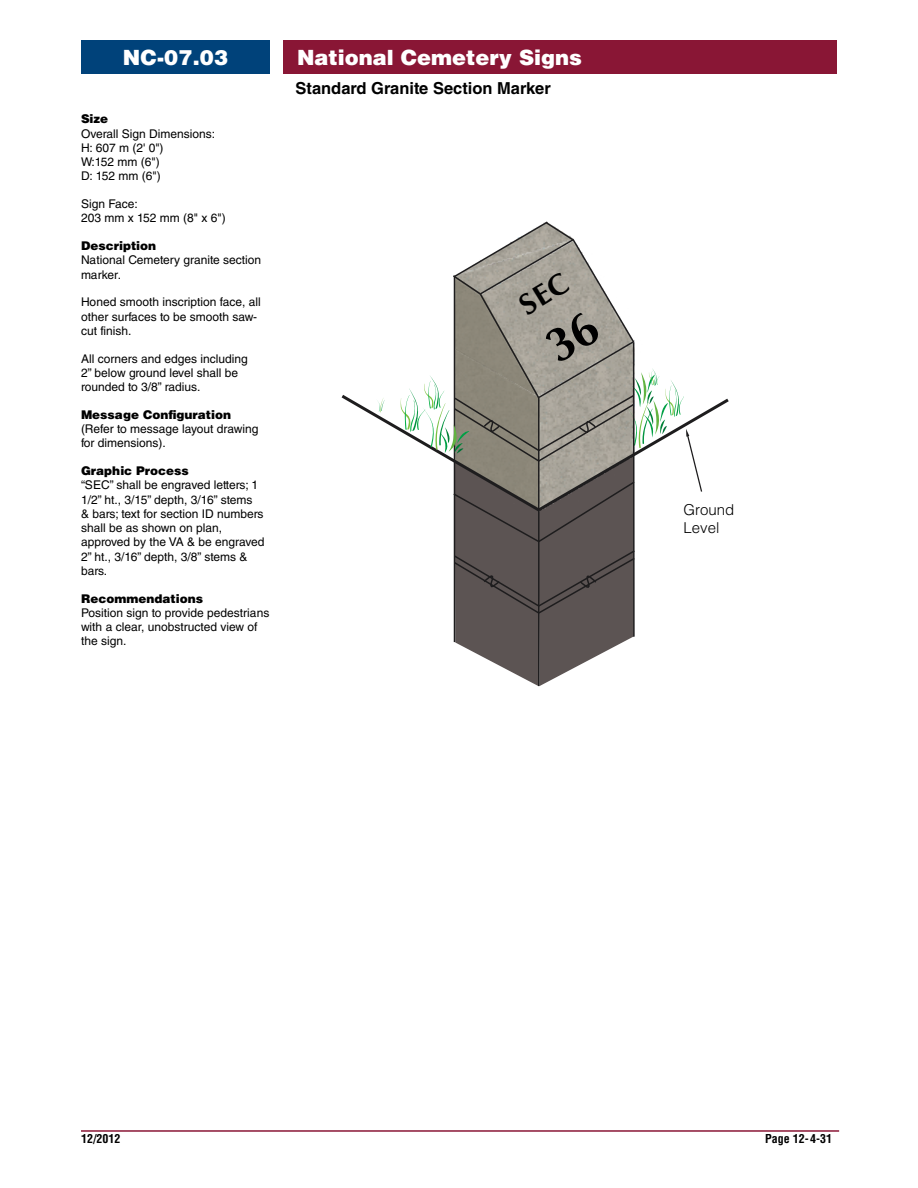
<style>
.page{position:relative;width:918px;height:1188px;background:#fff}
.page>*{position:absolute;margin:0;border:0;box-sizing:border-box;transform-origin:0 0}
.t1{font:900 21px "Helvetica LT Std";color:#fff}
.t2{font:700 16.5px "Helvetica LT Std";color:#000}
.t3{font:300 15px/18px "Helvetica LT Std";color:#000}
.t4{font:12px/14.2px "Helvetica LT Std";color:#000}
.t5{font:900 12px "Helvetica LT Std";color:#000}
.t6{font:700 condensed 12px "Helvetica LT Std";color:#000}
</style>
<div class="page">
<div style="left:284px;top:40px;width:553px;height:34px;background:#891635"></div>
<hr style="left:81px;top:1130px;width:758px;height:2px;background:#891635">
<div style="left:81px;top:40px;width:189px;height:34px;background:#00427a"></div>
<svg style="left:341px;top:221px;width:388px;height:465px"></svg>
<h1 class="t1" style="left:123px;top:43px;width:107px">NC-07.03</h1>
<h1 class="t1" style="left:297px;top:44px;width:287px">National Cemetery Signs</h1>
<h2 class="t2" style="left:296px;top:78px;width:257px">Standard Granite Section Marker</h2>
<p class="t5" style="left:81px;top:111px;width:29px">Size</p>
<p class="t4" style="left:81px;top:126px;width:136px">Overall Sign Dimensions:<br>H: 607 m (2' 0")<br>W:152 mm (6")<br>D: 152 mm (6")</p>
<p class="t4" style="left:81px;top:197px;width:146px">Sign Face:<br>203 mm x 152 mm (8" x 6")</p>
<p class="t5" style="left:81px;top:238px;width:77px">Description</p>
<p class="t4" style="left:81px;top:253px;width:182px">National Cemetery granite section marker.</p>
<p class="t4" style="left:81px;top:295px;width:181px">Honed smooth inscription face, all other surfaces to be smooth saw&shy;cut finish.</p>
<p class="t4" style="left:81px;top:351px;width:168px">All corners and edges including<br>2” below ground level shall be rounded to 3/8” radius.</p>
<p class="t5" style="left:81px;top:407px;width:152px">Message Configuration</p>
<p class="t4" style="left:81px;top:422px;width:179px">(Refer to message layout drawing for dimensions).</p>
<p class="t5" style="left:81px;top:463px;width:109px">Graphic Process</p>
<p class="t4" style="left:81px;top:478px;width:185px">“SEC” shall be engraved letters; 1<br>1/2” ht., 3/15” depth, 3/16” stems<br>&amp; bars; text for section ID numbers shall be as shown on plan, approved by the VA &amp; be engraved<br>2” ht., 3/16” depth, 3/8” stems &amp; bars.</p>
<p class="t5" style="left:81px;top:590px;width:124px">Recommendations</p>
<p class="t4" style="left:81px;top:605px;width:190px">Position sign to provide pedestrians with a clear, unobstructed view of the sign.</p>
<p class="t3" style="left:684px;top:501px;width:52px">Ground<br>Level</p>
<p class="t6" style="left:81px;top:1131px;width:41px">12/2012</p>
<p class="t6" style="left:765px;top:1131px;width:68px">Page 12-4-31</p>
</div>
